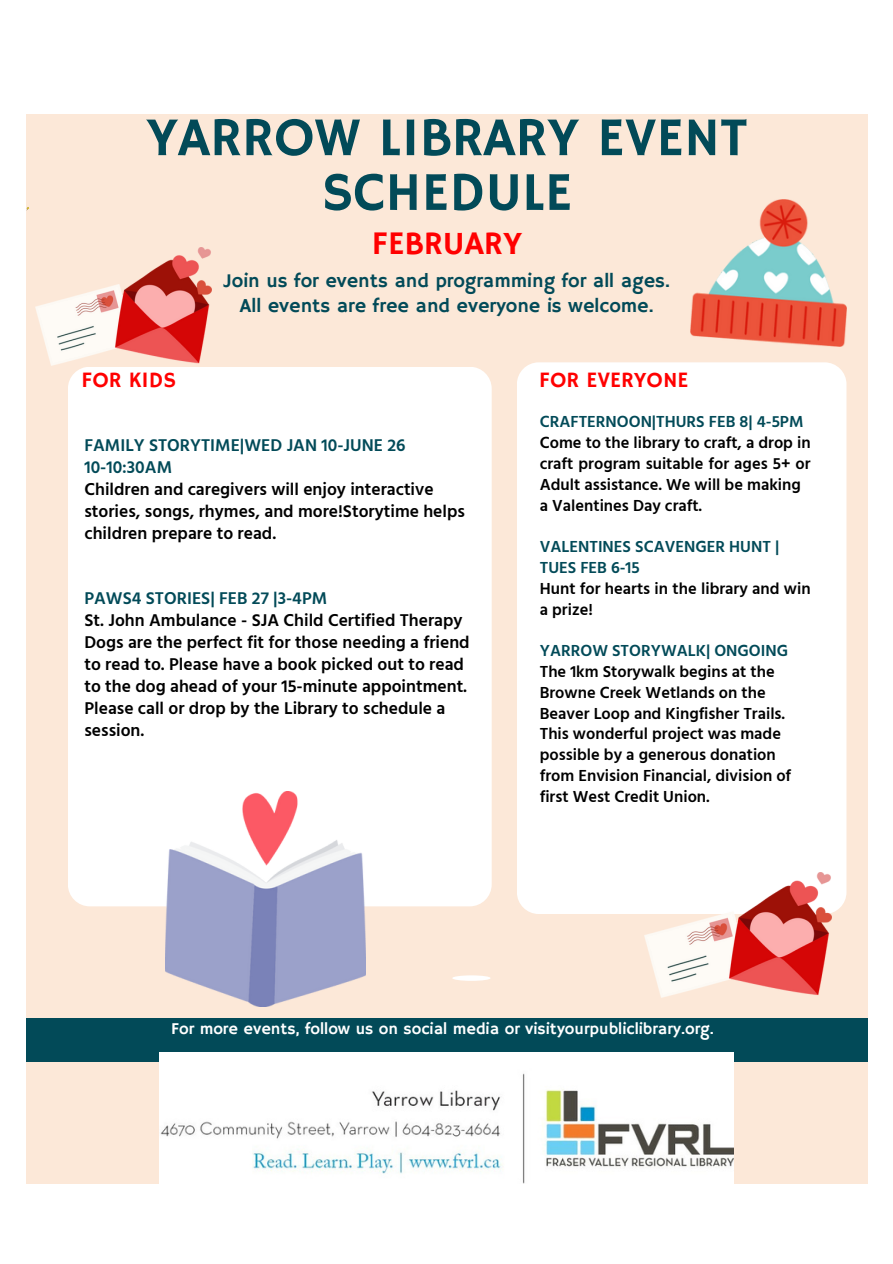
<style>
.page{position:relative;width:893px;height:1264px;background:#fff}
.page>*{position:absolute;margin:0;border:0;box-sizing:border-box;transform-origin:0 0}
.t1{font:54.75px/54.8px "Hammersmith One";color:#024a58;text-align:center}
.t2{font:32.85px "Hammersmith One";color:#f00}
.t3{font:21.9px "Hammersmith One";color:#f00}
.t4{font:19.65px/25.2px "Hammersmith One";color:#024a58;text-align:center}
.t5{font:600 17.55px/21.9px "Hind Vadodara";color:#000}
.t6{font:600 16.35px/20.9px "Hind Vadodara";color:#000}
.t7{font:16.35px "Hammersmith One";color:#fff}
.s1{color:#024a58}
</style>
<div class="page">
<div style="left:26px;top:114px;width:842px;height:1070px;background:#fce8d8"></div>
<div style="left:517px;top:362px;width:329px;height:552px;background:#fff;border-radius:22px"></div>
<div style="left:452px;top:975px;width:38px;height:5px;background:#fff;border-radius:50%"></div>
<div style="left:68px;top:367px;width:423px;height:539px;background:#fff;border-radius:22px"></div>
<div style="left:11px;top:1017px;width:861px;height:44px;background:#024a58"></div>
<svg style="left:26px;top:206px;width:4px;height:5px"></svg>
<img style="left:166px;top:791px;width:199px;height:215px">
<img style="left:35px;top:248px;width:176px;height:118px">
<img style="left:690px;top:199px;width:156px;height:148px">
<img style="left:645px;top:872px;width:186px;height:125px">
<img style="left:159px;top:1052px;width:574px;height:131px">
<h1 class="t1" style="left:146px;top:113px;width:602px">YARROW LIBRARY EVENT<br>SCHEDULE</h1>
<h1 class="t2" style="left:372px;top:224px;width:152px">FEBRUARY</h1>
<h1 class="t4" style="left:223px;top:268px;width:448px">Join us for events and programming for all ages.<br>All events are free and everyone is welcome.</h1>
<h3 class="t3" style="left:81px;top:367px;width:96px">FOR KIDS</h3>
<h3 class="t3" style="left:539px;top:367px;width:151px">FOR EVERYONE</h3>
<h3 class="t6" style="left:539px;top:411px;width:272px"><span class="s1">CRAFTERNOON|THURS FEB 8| 4-5PM<br></span>Come to the library to craft, a drop in craft program suitable for ages 5+ or<br>Adult assistance. We will be making a Valentines Day craft.</h3>
<p class="t6" style="left:539px;top:535px;width:272px"><span class="s1">VALENTINES SCAVENGER HUNT |<br>TUES FEB 6-15<br></span>Hunt for hearts in the library and win a prize!</p>
<p class="t6" style="left:539px;top:639px;width:253px"><span class="s1">YARROW STORYWALK| ONGOING<br></span>The 1km Storywalk begins at the<br>Browne Creek Wetlands on the<br>Beaver Loop and Kingfisher Trails.<br>This wonderful project was made possible by a generous donation from Envision Financial, division of first West Credit Union.</p>
<h3 class="t5" style="left:84px;top:433px;width:382px"><span class="s1">FAMILY STORYTIME|WED JAN 10-JUNE 26<br>10-10:30AM<br></span>Children and caregivers will enjoy interactive stories, songs, rhymes, and more!Storytime helps children prepare to read.</h3>
<p class="t5" style="left:84px;top:587px;width:386px"><span class="s1">PAWS4 STORIES| FEB 27 |3-4PM<br></span>St. John Ambulance - SJA Child Certified Therapy Dogs are the perfect fit for those needing a friend to read to. Please have a book picked out to read to the dog ahead of your 15-minute appointment.<br>Please call or drop by the Library to schedule a session.</p>
<h3 class="t7" style="left:171px;top:1019px;width:544px">For more events, follow us on social media or visityourpubliclibrary.org.</h3>
</div>
